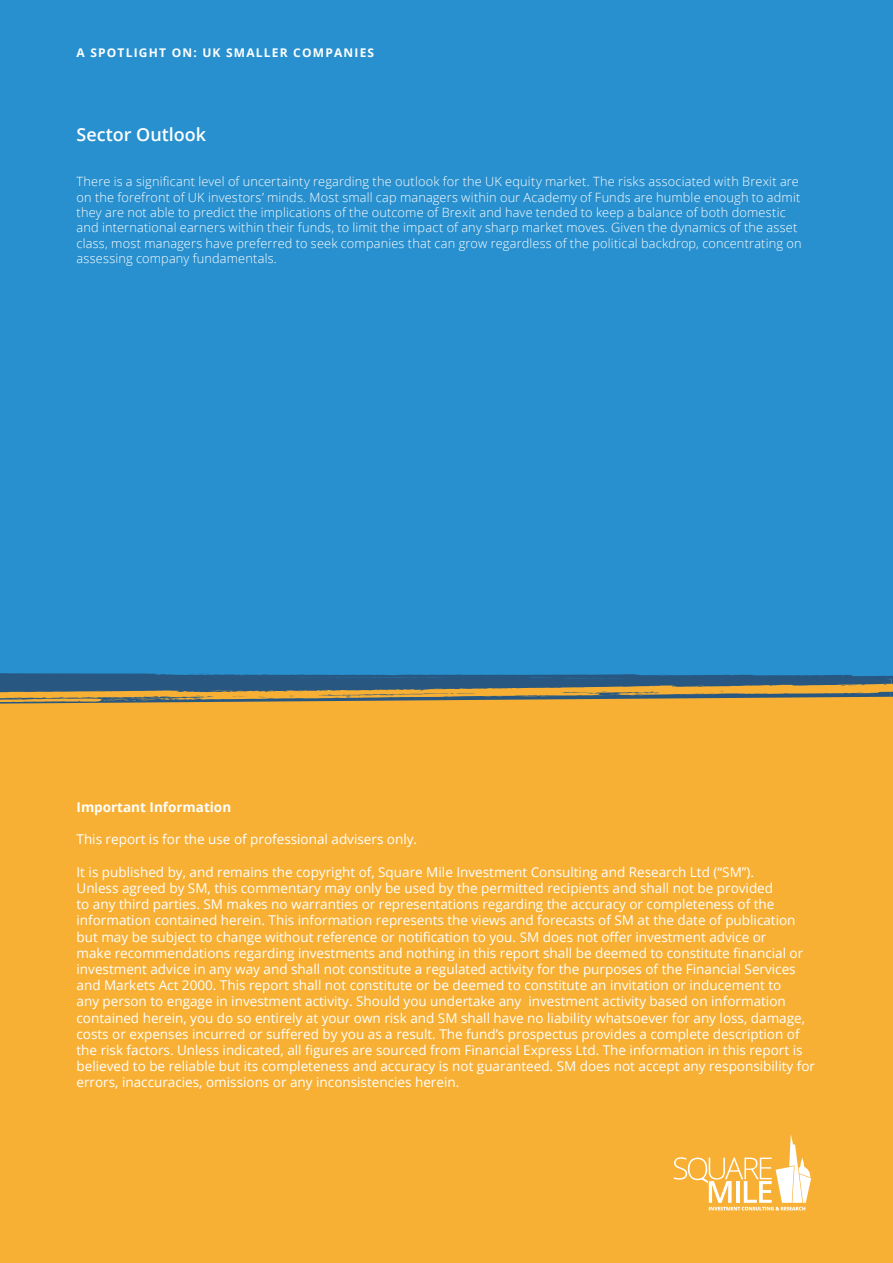
<style>
.page{position:relative;width:893px;height:1263px;background:#fff}
.page>*{position:absolute;margin:0;border:0;box-sizing:border-box;transform-origin:0 0}
.t1{font:600 18px "Open Sans";color:#fff}
.t2{font:13.5px/16.2px "Open Sans";color:#fff}
.t3{font:700 13.5px "Open Sans";color:#fff}
.t4{font:300 12.75px/15.3px "Open Sans";letter-spacing:.015em;color:#fff}
.t5{font:700 12px "Open Sans";letter-spacing:.1em;color:#fff}
</style>
<div class="page">
<div style="left:0;top:0;width:893px;height:673px;background:#2890cf"></div>
<div style="left:0;top:729px;width:893px;height:534px;background:#f7b034"></div>
<svg style="left:674px;top:1134px;width:137px;height:76px"></svg>
<svg style="left:0;top:673px;width:893px;height:11px;background:#28608d"></svg>
<svg style="left:0;top:684px;width:893px;height:45px;background:#cf9f42"></svg>
<p class="t5" style="left:77px;top:44px;width:299px">A SPOTLIGHT ON: UK SMALLER COMPANIES</p>
<p class="t1" style="left:77px;top:122px;width:131px">Sector Outlook</p>
<p class="t4" style="left:77px;top:174px;width:726px">There is a significant level of uncertainty regarding the outlook for the UK equity market. The risks associated with Brexit are on the forefront of UK investors’ minds. Most small cap managers within our Academy of Funds are humble enough to admit they are not able to predict the implications of the outcome of Brexit and have tended to keep a balance of both domestic and international earners within their funds, to limit the impact of any sharp market moves. Given the dynamics of the asset class, most managers have preferred to seek companies that can grow regardless of the political backdrop, concentrating on assessing company fundamentals.</p>
<p class="t3" style="left:77px;top:797px;width:156px">Important Information</p>
<p class="t2" style="left:77px;top:831px;width:342px">This report is for the use of professional advisers only.</p>
<p class="t2" style="left:77px;top:863px;width:740px">It is published by, and remains the copyright of, Square Mile Investment Consulting and Research Ltd (“SM”).<br>Unless agreed by SM, this commentary may only be used by the permitted recipients and shall not be provided<br>to any third parties. SM makes no warranties or representations regarding the accuracy or completeness of the information contained herein. This information represents the views and forecasts of SM at the date of publication but may be subject to change without reference or notification to you. SM does not offer investment advice or<br>make recommendations regarding investments and nothing in this report shall be deemed to constitute financial or investment advice in any way and shall not constitute a regulated activity for the purposes of the Financial Services and Markets Act 2000. This report shall not constitute or be deemed to constitute an invitation or inducement to<br>any person to engage in investment activity. Should you undertake any investment activity based on information contained herein, you do so entirely at your own risk and SM shall have no liability whatsoever for any loss, damage, costs or expenses incurred or suffered by you as a result. The fund’s prospectus provides a complete description of the risk factors. Unless indicated, all figures are sourced from Financial Express Ltd. The information in this report is believed to be reliable but its completeness and accuracy is not guaranteed. SM does not accept any responsibility for errors, inaccuracies, omissions or any inconsistencies herein.</p>
</div>
